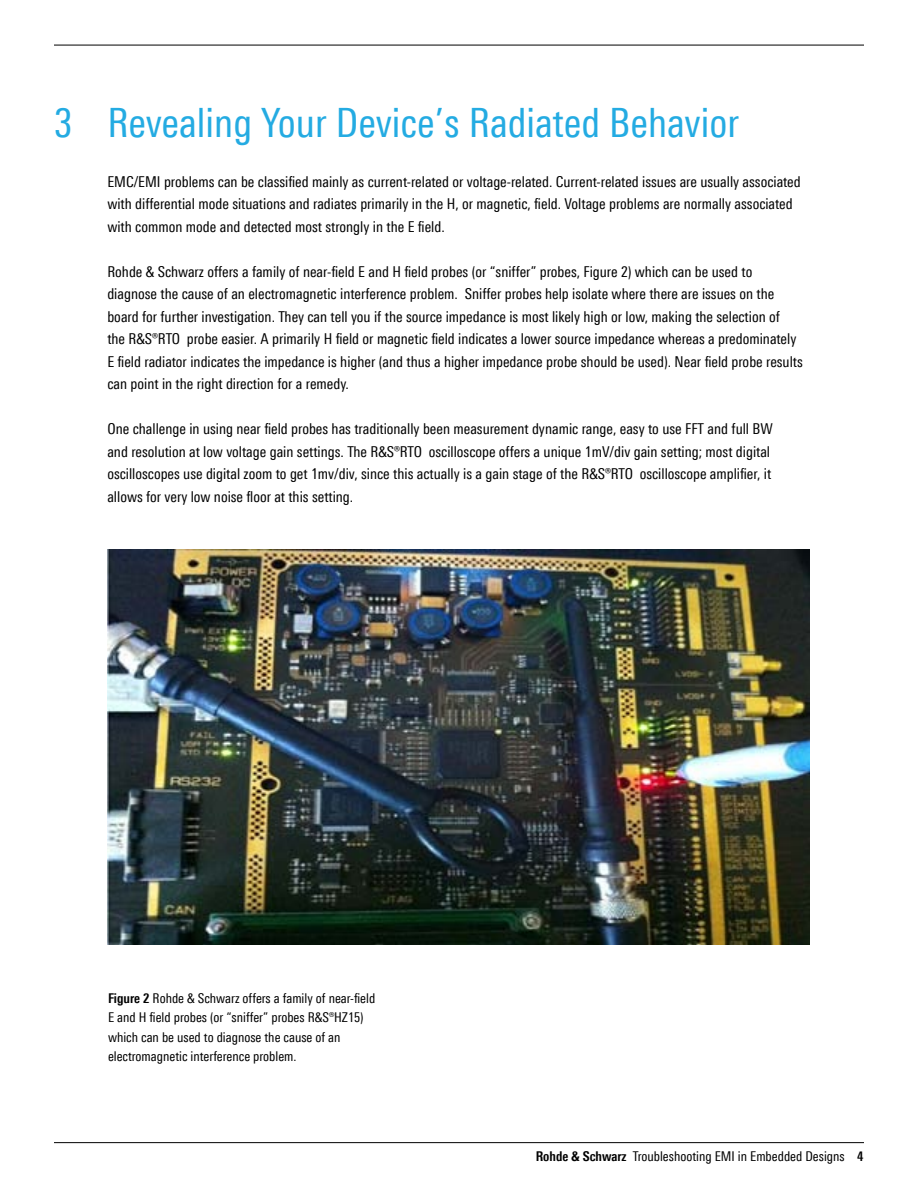
<style>
.page{position:relative;width:918px;height:1188px;background:#fff}
.page>*{position:absolute;margin:0;border:0;box-sizing:border-box;transform-origin:0 0}
.t1{font:40.5px "Linotype Univers 420 Cn";color:#24abe2}
.t2{font:15px/22.5px "Linotype Univers 420 Cn";color:#000}
.t3{font:13.5px/19.5px "Linotype Univers 420 Cn";color:#000}
.s1{font-family:"Linotype Univers 620 Cn";font-weight:700}
</style>
<div class="page">
<hr style="left:54px;top:1142px;width:810px;height:1px;background:#000">
<hr style="left:54px;top:45px;width:810px;height:1px;background:#000">
<img style="left:107px;top:550px;width:703px;height:395px">
<h1 class="t1" style="left:54px;top:99px;width:20px">3</h1>
<h1 class="t1" style="left:107px;top:99px;width:633px">Revealing Your Device’s Radiated Behavior</h1>
<p class="t2" style="left:107px;top:170px;width:695px">EMC/EMI problems can be classified mainly as current-related or voltage-related. Current-related issues are usually associated with differential mode situations and radiates primarily in the H, or magnetic, field. Voltage problems are normally associated with common mode and detected most strongly in the E field.</p>
<p class="t2" style="left:107px;top:260px;width:697px">Rohde &amp; Schwarz offers a family of near-field E and H field probes (or “sniffer” probes, Figure 2) which can be used to diagnose the cause of an electromagnetic interference problem. Sniffer probes help isolate where there are issues on the board for further investigation. They can tell you if the source impedance is most likely high or low, making the selection of<br>the R&amp;S®RTO probe easier. A primarily H field or magnetic field indicates a lower source impedance whereas a predominately E field radiator indicates the impedance is higher (and thus a higher impedance probe should be used). Near field probe results can point in the right direction for a remedy.</p>
<p class="t2" style="left:107px;top:418px;width:667px">One challenge in using near field probes has traditionally been measurement dynamic range, easy to use FFT and full BW and resolution at low voltage gain settings. The R&amp;S®RTO oscilloscope offers a unique 1mV/div gain setting; most digital oscilloscopes use digital zoom to get 1mv/div, since this actually is a gain stage of the R&amp;S®RTO oscilloscope amplifier, it allows for very low noise floor at this setting.</p>
<p class="t3" style="left:108px;top:988px;width:269px"><span class="s1">Figure 2</span> Rohde &amp; Schwarz offers a family of near-field E and H field probes (or “sniffer” probes R&amp;S®HZ15) which can be used to diagnose the cause of an electromagnetic interference problem.</p>
<p class="t3" style="left:536px;top:1146px;width:329px"><span class="s1">Rohde &amp; Schwarz</span> Troubleshooting EMI in Embedded Designs <span class="s1">4</span></p>
</div>
